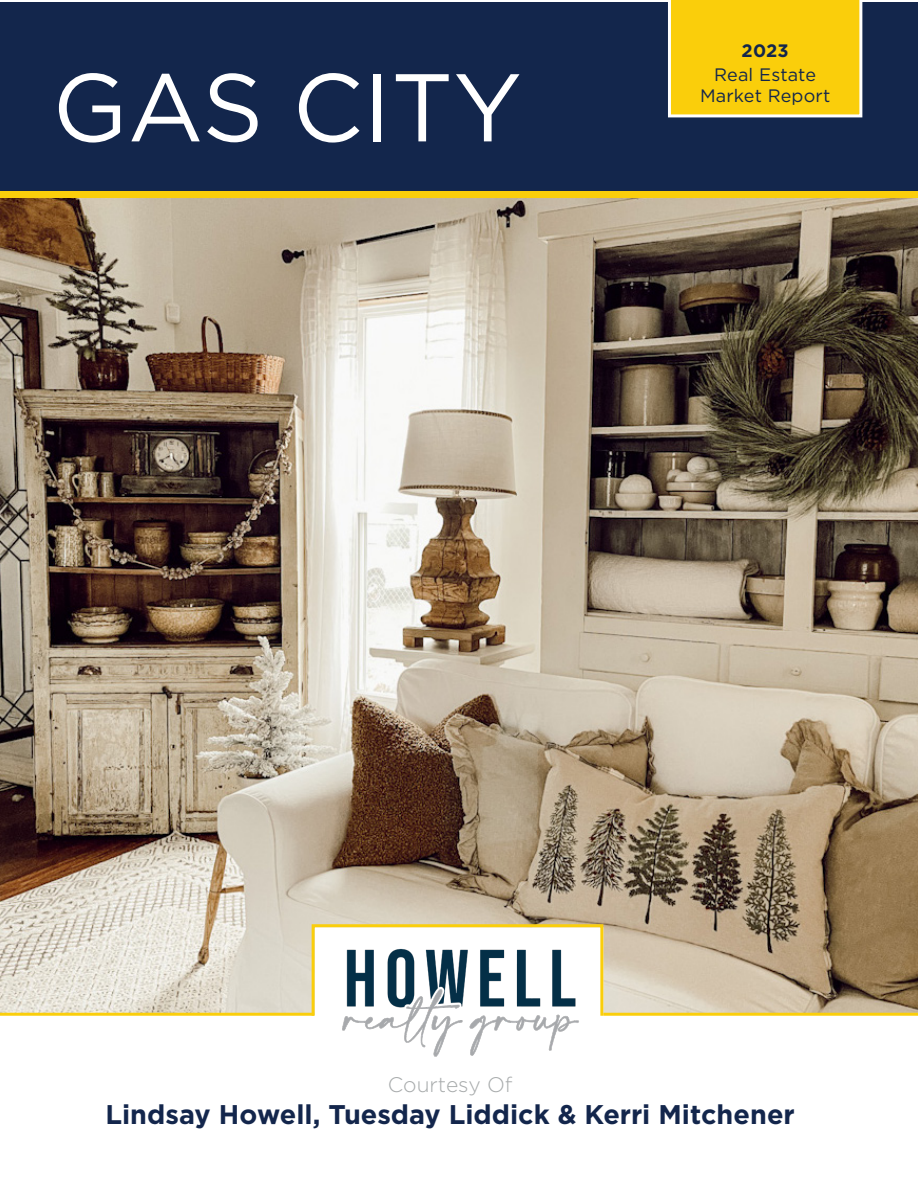
<style>
.page{position:relative;width:918px;height:1188px;background:#fff}
.page>*{position:absolute;margin:0;border:0;box-sizing:border-box;transform-origin:0 0}
.Cover_Heading{font:96px "Gotham";color:#fff}
.contact_details{font:700 27px "Gotham";color:#13264c}
.courtesy_of{font:300 21px "Gotham";color:#a7aaab}
.heading_3{font:18px/21px "Gotham";letter-spacing:.01em;color:#13264c;text-align:center}
.heading_3-2{font:700 18px "Gotham";color:#13264c}
</style>
<div class="page">
<img style="left:0;top:198px;width:918px;height:815px">
<hr style="left:0;top:1013px;width:314px;height:3px;background:#face0b">
<div style="left:0;top:2px;width:918px;height:192px;background:#13264c"></div>
<div style="left:0;top:191px;width:918px;height:7px;background:#face0b"></div>
<svg style="left:316px;top:928px;width:283px;height:85px"></svg>
<div style="left:312px;top:924px;width:291px;height:93px;border:3px solid #face0b"></div>
<img style="left:330px;top:943px;width:258px;height:114px">
<hr style="left:603px;top:1013px;width:315px;height:3px;background:#face0b">
<div style="left:668px;top:0;width:194px;height:117px;background:#face0b"></div>
<p class="Cover_Heading" style="left:52px;top:46px;width:471px">GAS CITY</p>
<p class="heading_3-2" style="left:742px;top:38px;width:49px">2023</p>
<p class="heading_3" style="left:700px;top:64px;width:132px">Real Estate<br>Market Report</p>
<p class="courtesy_of" style="left:388px;top:1072px;width:126px">Courtesy Of</p>
<p class="contact_details" style="left:106px;top:1096px;width:691px">Lindsay Howell, Tuesday Liddick &amp; Kerri Mitchener</p>
</div>
